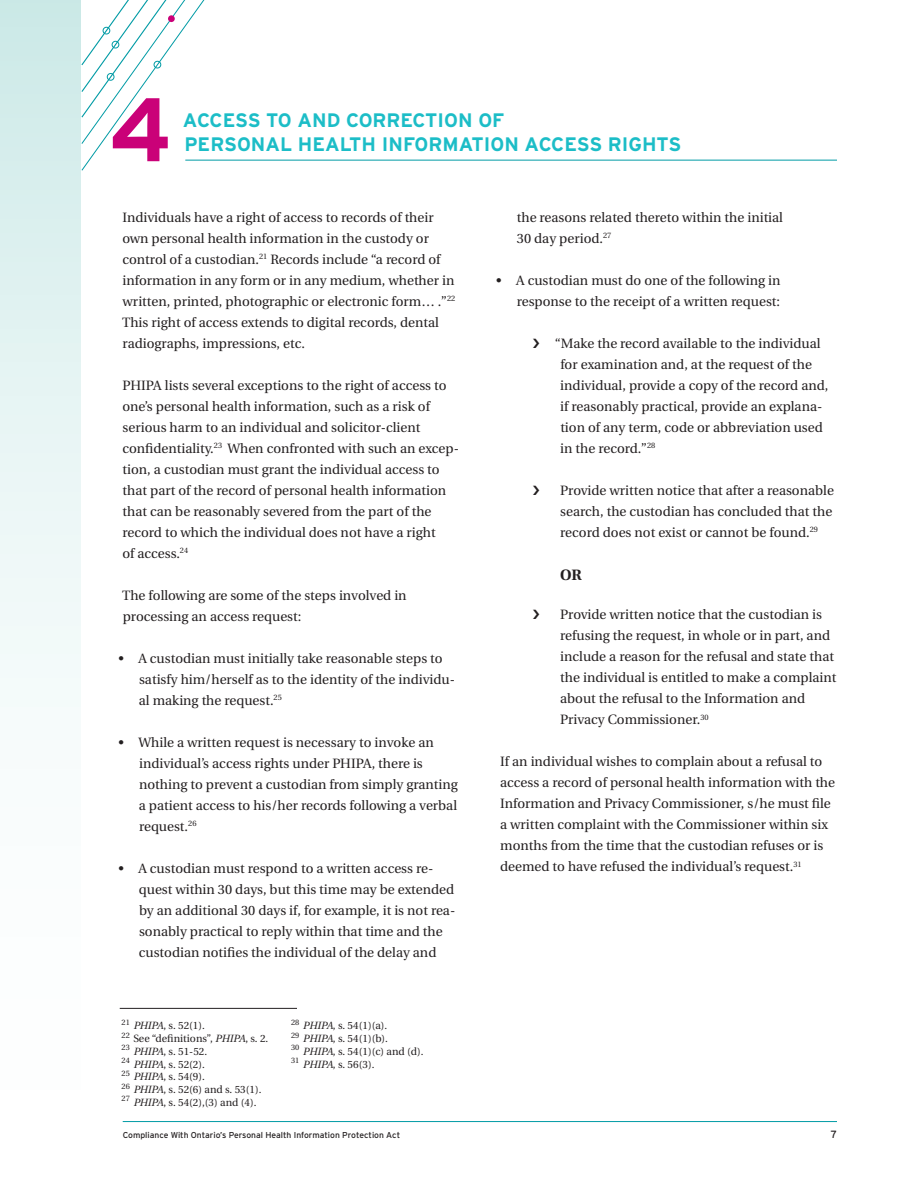
<style>
.page{position:relative;width:918px;height:1188px;background:#fff}
.page>*{position:absolute;margin:0;border:0;box-sizing:border-box;transform-origin:0 0}
.t1{font:700 90px "Interstate";color:#ca0178}
.t2{font:700 19.5px/24px "Interstate";color:#1cbdc7}
.t3{font:700 15px "Utopia";color:#231f20}
.t4{font:13.5px/21px "Utopia";color:#231f20}
.t5{font:10.5px/12.8px "Utopia";color:#231f20}
.t6{font:10.5px "Interstate";color:#231f20}
.t7{font:8.55px "Interstate";color:#231f20}
.s1{font-style:italic}
</style>
<div class="page">
<hr style="left:123px;top:1121px;width:714px;height:1px;background:#009ba5">
<hr style="left:120px;top:1008px;width:177px;height:1px;background:#231f20">
<svg style="left:81px;top:0;width:134px;height:171px"></svg>
<div style="left:103px;top:27px;width:7px;height:7px;border:1px solid #009ba5;border-radius:50%"></div>
<div style="left:107px;top:73px;width:7px;height:8px;border:1px solid #009ba5;border-radius:50%"></div>
<div style="left:112px;top:41px;width:7px;height:7px;border:1px solid #009ba5;border-radius:50%"></div>
<div style="left:168px;top:15px;width:7px;height:7px;background:#ca0178;border-radius:50%"></div>
<div style="left:154px;top:61px;width:7px;height:7px;border:1px solid #009ba5;border-radius:50%"></div>
<hr style="left:185px;top:160px;width:652px;height:1px;background:#009ba5">
<div style="left:0;top:0;width:81px;height:1188px;background:linear-gradient(to bottom,#d2ecea,#fff)"></div>
<h1 class="t1" style="left:109px;top:79px;width:64px">4</h1>
<h1 class="t2" style="left:183px;top:108px;width:500px">ACCESS TO AND CORRECTION OF<br>PERSONAL HEALTH INFORMATION ACCESS RIGHTS</h1>
<p class="t4" style="left:122px;top:207px;width:335px">Individuals have a right of access to records of their own personal health information in the custody or control of a custodian.<sup>21</sup> Records include “a record of information in any form or in any medium, whether in written, printed, photographic or electronic form… .”<sup>22<br></sup>This right of access extends to digital records, dental radiographs, impressions, etc.</p>
<p class="t4" style="left:122px;top:375px;width:338px">PHIPA lists several exceptions to the right of access to one’s personal health information, such as a risk of serious harm to an individual and solicitor-client confidentiality.<sup>23</sup> When confronted with such an excep&shy;tion, a custodian must grant the individual access to that part of the record of personal health information that can be reasonably severed from the part of the record to which the individual does not have a right<br>of access.<sup>24</sup></p>
<p class="t4" style="left:122px;top:585px;width:286px">The following are some of the steps involved in processing an access request:</p>
<p class="t4" style="left:139px;top:648px;width:318px;text-indent:-20px">• A custodian must initially take reasonable steps to satisfy him/herself as to the identity of the individu&shy;al making the request.<sup>25</sup></p>
<p class="t4" style="left:139px;top:732px;width:321px;text-indent:-20px">• While a written request is necessary to invoke an individual’s access rights under PHIPA, there is nothing to prevent a custodian from simply granting a patient access to his/her records following a verbal request.<sup>26</sup></p>
<p class="t4" style="left:139px;top:858px;width:318px;text-indent:-20px">• A custodian must respond to a written access re&shy;quest within 30 days, but this time may be extended by an additional 30 days if, for example, it is not rea&shy;sonably practical to reply within that time and the custodian notifies the individual of the delay and</p>
<p class="t5" style="left:122px;top:1020px;width:148px"><sup>21</sup> <span class="s1">PHIPA</span>, s. 52(1).<br><sup>22</sup> See “definitions”, <span class="s1">PHIPA</span>, s. 2.<br><sup>23</sup> <span class="s1">PHIPA</span>, s. 51-52.<br><sup>24</sup> <span class="s1">PHIPA</span>, s. 52(2).<br><sup>25</sup> <span class="s1">PHIPA</span>, s. 54(9).<br><sup>26</sup> <span class="s1">PHIPA</span>, s. 52(6) and s. 53(1).<br><sup>27</sup> <span class="s1">PHIPA</span>, s. 54(2),(3) and (4).</p>
<p class="t5" style="left:291px;top:1020px;width:134px"><sup>28</sup> <span class="s1">PHIPA</span>, s. 54(1)(a).<br><sup>29</sup> <span class="s1">PHIPA</span>, s. 54(1)(b).<br><sup>30</sup> <span class="s1">PHIPA</span>, s. 54(1)(c) and (d).<br><sup>31</sup> <span class="s1">PHIPA</span>, s. 56(3).</p>
<p class="t4" style="left:517px;top:207px;width:268px">the reasons related thereto within the initial<br>30 day period.<sup>27</sup></p>
<p class="t4" style="left:496px;top:270px;width:286px;text-align:right">• A custodian must do one of the following in response to the receipt of a written request:</p>
<p class="t4" style="left:560px;top:333px;width:270px;text-indent:-5px">“Make the record available to the individual for examination and, at the request of the individual, provide a copy of the record and, if reasonably practical, provide an explana&shy;tion of any term, code or abbreviation used in the record.”<sup>28</sup></p>
<p class="t4" style="left:560px;top:480px;width:275px">Provide written notice that after a reasonable search, the custodian has concluded that the record does not exist or cannot be found.<sup>29</sup></p>
<p class="t3" style="left:560px;top:567px;width:23px">OR</p>
<p class="t4" style="left:560px;top:604px;width:278px">Provide written notice that the custodian is refusing the request, in whole or in part, and include a reason for the refusal and state that the individual is entitled to make a complaint about the refusal to the Information and Privacy Commissioner.<sup>30</sup></p>
<p class="t4" style="left:500px;top:751px;width:337px">If an individual wishes to complain about a refusal to access a record of personal health information with the Information and Privacy Commissioner, s/he must file a written complaint with the Commissioner within six months from the time that the custodian refuses or is deemed to have refused the individual’s request.<sup>31</sup></p>
<p class="t7" style="left:123px;top:1130px;width:279px">Compliance With Ontario’s Personal Health Information Protection Act</p>
<p class="t6" style="left:831px;top:1129px;width:8px">7</p>
</div>
